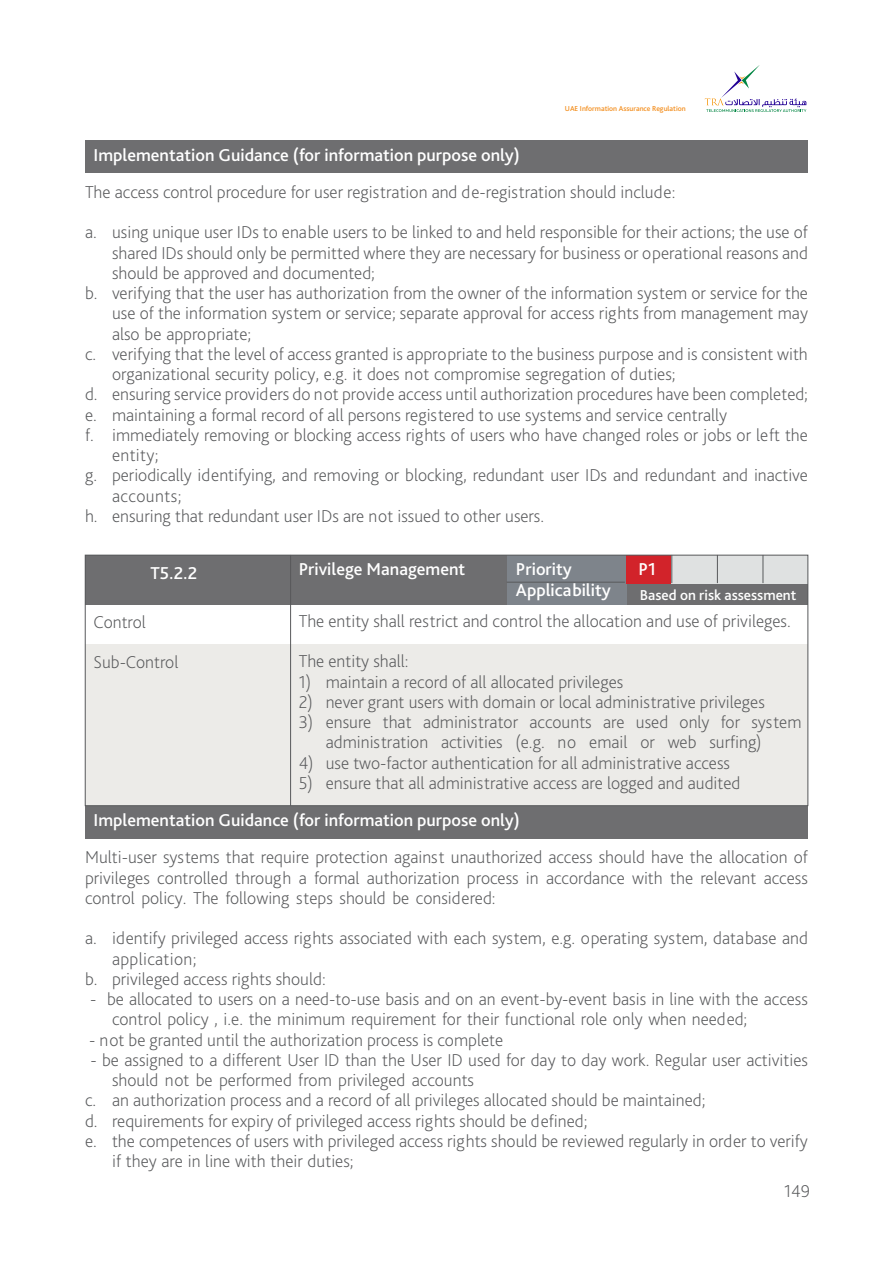
<style>
.page{position:relative;width:893px;height:1263px;background:#fff}
.page>*{position:absolute;margin:0;border:0;box-sizing:border-box;transform-origin:0 0}
.t1{font:200 18px/20.2px "Bliss Pro";color:#58595b}
.t2{font:500 18px/21px "Bliss Pro";color:#fff}
.t3{font:200 18px "Bliss Pro";letter-spacing:.02em;color:#58595b}
.t4{font:200 18px "Bliss Pro";letter-spacing:.025em;color:#58595b}
.t5{font:500 15px "Bliss Pro";color:#fff}
.t6{font:500 7.5px "Bliss Pro";color:#f38e1e}
</style>
<div class="page">
<svg style="left:705px;top:65px;width:101px;height:47px"></svg>
<div style="left:85px;top:140px;width:723px;height:33px;background:#6e6e70"></div>
<div style="left:85px;top:806px;width:723px;height:32px;background:#6e6e70"></div>
<div style="left:85px;top:644px;width:723px;height:162px;background:#ecebe8"></div>
<div style="left:85px;top:555px;width:723px;height:50px;background:#6e6e70"></div>
<div style="left:507px;top:555px;width:119px;height:50px;background:#7e848b"></div>
<hr style="left:290px;top:555px;width:1px;height:251px;background:#58595b">
<div style="left:626px;top:555px;width:46px;height:28px;background:#d2232a"></div>
<div style="left:672px;top:555px;width:45px;height:28px;background:#dfe1e1"></div>
<div style="left:717px;top:555px;width:45px;height:28px;background:#dfe1e1"></div>
<div style="left:762px;top:555px;width:46px;height:28px;background:#dfe1e1"></div>
<svg style="left:671px;top:557px;width:1px;height:26px"></svg>
<svg style="left:717px;top:557px;width:1px;height:26px"></svg>
<hr style="left:507px;top:582px;width:118px;height:1px;background:#58595b">
<svg style="left:763px;top:557px;width:1px;height:26px"></svg>
<div style="left:85px;top:555px;width:723px;height:251px;border:1px solid #58595b"></div>
<p class="t2" style="left:94px;top:144px;width:428px">Implementation Guidance (for information purpose only)</p>
<p class="t6" style="left:565px;top:104px;width:122px">UAE Information Assurance Regulation</p>
<p class="t1" style="left:85px;top:181px;width:592px">The access control procedure for user registration and de-registration should include:</p>
<p class="t1" style="left:85px;top:222px;width:724px">a. using unique user IDs to enable users to be linked to and held responsible for their actions; the use of</p>
<p class="t1" style="left:112px;top:242px;width:697px">shared IDs should only be permitted where they are necessary for business or operational reasons and</p>
<p class="t1" style="left:112px;top:262px;width:264px">should be approved and documented;</p>
<p class="t1" style="left:85px;top:283px;width:724px">b. verifying that the user has authorization from the owner of the information system or service for the</p>
<p class="t1" style="left:112px;top:303px;width:697px">use of the information system or service; separate approval for access rights from management may</p>
<p class="t1" style="left:112px;top:323px;width:141px">also be appropriate;</p>
<p class="t1" style="left:85px;top:343px;width:724px">c. verifying that the level of access granted is appropriate to the business purpose and is consistent with</p>
<p class="t1" style="left:112px;top:364px;width:565px">organizational security policy, e.g. it does not compromise segregation of duties;</p>
<p class="t1" style="left:85px;top:384px;width:724px">d. ensuring service providers do not provide access until authorization procedures have been completed;</p>
<p class="t1" style="left:85px;top:404px;width:643px">e. maintaining a formal record of all persons registered to use systems and service centrally</p>
<p class="t1" style="left:85px;top:424px;width:724px">f. immediately removing or blocking access rights of users who have changed roles or jobs or left the</p>
<p class="t1" style="left:112px;top:445px;width:48px">entity;</p>
<p class="t1" style="left:85px;top:465px;width:724px">g. periodically identifying, and removing or blocking, redundant user IDs and redundant and inactive</p>
<p class="t4" style="left:112px;top:484px;width:71px">accounts;</p>
<p class="t1" style="left:85px;top:505px;width:460px">h. ensuring that redundant user IDs are not issued to other users.</p>
<p class="t2" style="left:150px;top:562px;width:48px">T5.2.2</p>
<p class="t2" style="left:299px;top:558px;width:168px">Privilege Management</p>
<p class="t2" style="left:516px;top:558px;width:96px">Priority<br>Applicability</p>
<p class="t2" style="left:639px;top:558px;width:19px">P1</p>
<p class="t5" style="left:640px;top:586px;width:158px">Based on risk assessment</p>
<p class="t1" style="left:94px;top:611px;width:54px">Control</p>
<p class="t1" style="left:94px;top:652px;width:86px">Sub-Control</p>
<p class="t1" style="left:299px;top:610px;width:493px">The entity shall restrict and control the allocation and use of privileges.</p>
<p class="t1" style="left:299px;top:651px;width:111px">The entity shall:</p>
<p class="t1" style="left:299px;top:671px;width:326px">1) maintain a record of all allocated privileges</p>
<p class="t1" style="left:299px;top:691px;width:468px">2) never grant users with domain or local administrative privileges</p>
<p class="t1" style="left:326px;top:711px;width:477px;text-indent:-27px">3) ensure that administrator accounts are used only for system administration activities (e.g. no email or web surfing)</p>
<p class="t1" style="left:299px;top:752px;width:433px">4) use two-factor authentication for all administrative access</p>
<p class="t1" style="left:299px;top:772px;width:443px">5) ensure that all administrative access are logged and audited</p>
<p class="t2" style="left:94px;top:809px;width:428px">Implementation Guidance (for information purpose only)</p>
<p class="t1" style="left:85px;top:847px;width:724px;text-align:justify">Multi-user systems that require protection against unauthorized access should have the allocation of privileges controlled through a formal authorization process in accordance with the relevant access control policy. The following steps should be considered:</p>
<p class="t1" style="left:85px;top:928px;width:724px">a. identify privileged access rights associated with each system, e.g. operating system, database and</p>
<p class="t3" style="left:112px;top:947px;width:86px">application;</p>
<p class="t1" style="left:85px;top:968px;width:242px">b. privileged access rights should:</p>
<p class="t1" style="left:112px;top:988px;width:697px;text-indent:-22px">- be allocated to users on a need-to-use basis and on an event-by-event basis in line with the access control policy , i.e. the minimum requirement for their functional role only when needed;</p>
<p class="t1" style="left:89px;top:1029px;width:415px">- not be granted until the authorization process is complete</p>
<p class="t1" style="left:90px;top:1049px;width:719px">- be assigned to a different User ID than the User ID used for day to day work. Regular user activities</p>
<p class="t1" style="left:112px;top:1069px;width:364px">should not be performed from privileged accounts</p>
<p class="t1" style="left:85px;top:1090px;width:622px">c. an authorization process and a record of all privileges allocated should be maintained;</p>
<p class="t1" style="left:85px;top:1110px;width:504px">d. requirements for expiry of privileged access rights should be defined;</p>
<p class="t1" style="left:85px;top:1130px;width:724px">e. the competences of users with privileged access rights should be reviewed regularly in order to verify</p>
<p class="t1" style="left:112px;top:1150px;width:243px">if they are in line with their duties;</p>
<p class="t1" style="left:784px;top:1180px;width:27px">149</p>
</div>
